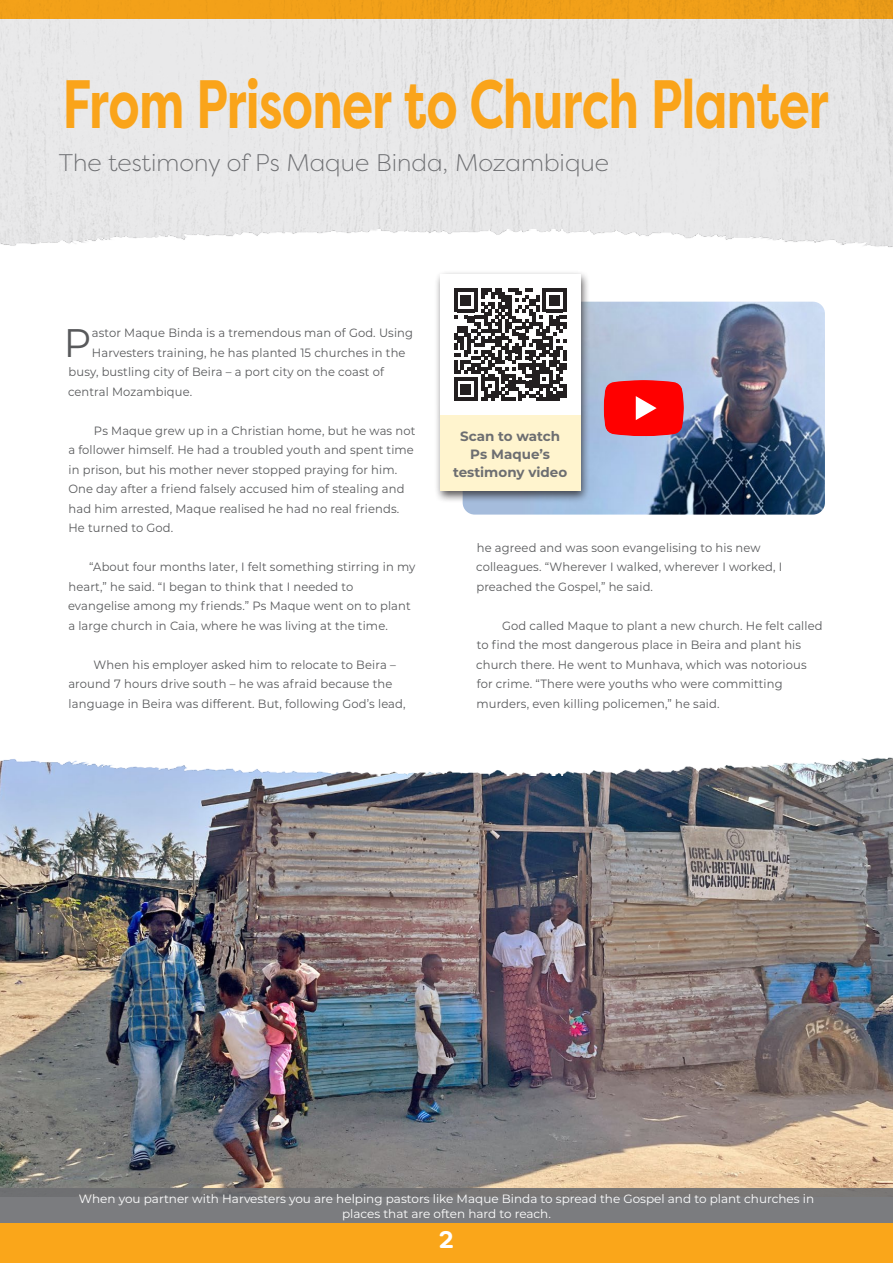
<style>
.page{position:relative;width:893px;height:1263px;background:#fff}
.page>*{position:absolute;margin:0;border:0;box-sizing:border-box;transform-origin:0 0}
.t1{font:700 68.25px "Filson Pro";letter-spacing:-.015em;color:#faa41a;scale:.73 1}
.DROP_CAP_grid{font:39.9px "Montserrat";color:#58595b;scale:.96 1}
.t2{font:300 24px "Filson Pro";color:#6d6e71}
.t3{font:700 24px "Filson Soft";color:#fff}
.t4{font:700 13.5px/18px "Montserrat";color:#6d6e71;text-align:center}
.body_copy_fixed_to_g{font:12px/19.5px "Montserrat";letter-spacing:.01em;color:#58595b;scale:.96 1}
.DROP_CAP_grid-2{font:12px "Montserrat";letter-spacing:.01em;color:#58595b;scale:.96 1}
.captions1{font:12px/15px "Montserrat";color:#fff;text-align:center}
</style>
<div class="page">
<img style="left:0;top:776px;width:893px;height:412px">
<div style="left:0;top:1188px;width:893px;height:38px;background:linear-gradient(to right,#78797c,#7b7b7d)"></div>
<img style="left:463px;top:302px;width:362px;height:213px">
<svg style="left:604px;top:380px;width:80px;height:56px;background:#f71b1e"></svg>
<img style="left:0;top:757px;width:893px;height:19px">
<div style="left:434px;top:270px;width:157px;height:233px;background:#231f20;opacity:.75"></div>
<div style="left:440px;top:409px;width:140px;height:82px;background:#fff4ce"></div>
<div style="left:440px;top:275px;width:140px;height:140px;background:#fff"></div>
<svg style="left:454px;top:288px;width:113px;height:113px"></svg>
<div style="left:0;top:1223px;width:893px;height:40px;background:#faa61a"></div>
<img style="left:0;top:0;width:893px;height:229px">
<img style="left:0;top:229px;width:893px;height:18px">
<p class="t1" style="left:62px;top:61px;width:1051px">From Prisoner to Church Planter</p>
<p class="t2" style="left:59px;top:147px;width:552px">The testimony of Ps Maque Binda, Mozambique</p>
<p class="DROP_CAP_grid" style="left:64px;top:315px;width:30px">P</p>
<p class="DROP_CAP_grid-2" style="left:92px;top:325px;width:336px">astor Maque Binda is a tremendous man of God. Using</p>
<p class="DROP_CAP_grid-2" style="left:92px;top:344px;width:328px">Harvesters training, he has planted 15 churches in the</p>
<p class="DROP_CAP_grid-2" style="left:69px;top:364px;width:330px">busy, bustling city of Beira – a port city on the coast of</p>
<p class="DROP_CAP_grid-2" style="left:68px;top:383px;width:131px">central Mozambique.</p>
<p class="body_copy_fixed_to_g" style="left:68px;top:420px;width:363px;text-indent:26px">Ps Maque grew up in a Christian home, but he was not a follower himself. He had a troubled youth and spent time in prison, but his mother never stopped praying for him.<br>One day after a friend falsely accused him of stealing and had him arrested, Maque realised he had no real friends.<br>He turned to God.</p>
<p class="body_copy_fixed_to_g" style="left:68px;top:557px;width:363px;text-indent:21px">“About four months later, I felt something stirring in my heart,” he said. “I began to think that I needed to evangelise among my friends.” Ps Maque went on to plant a large church in Caia, where he was living at the time.</p>
<p class="body_copy_fixed_to_g" style="left:68px;top:654px;width:353px;text-indent:25px">When his employer asked him to relocate to Beira – around 7 hours drive south – he was afraid because the language in Beira was different. But, following God’s lead,</p>
<p class="t4" style="left:453px;top:427px;width:116px">Scan to watch<br>Ps Maque’s testimony video</p>
<p class="body_copy_fixed_to_g" style="left:476px;top:537px;width:320px">he agreed and was soon evangelising to his new colleagues. “Wherever I walked, wherever I worked, I preached the Gospel,” he said.</p>
<p class="body_copy_fixed_to_g" style="left:476px;top:615px;width:362px;text-indent:26px">God called Maque to plant a new church. He felt called to find the most dangerous place in Beira and plant his church there. He went to Munhava, which was notorious for crime. “There were youths who were committing murders, even killing policemen,” he said.</p>
<p class="captions1" style="left:79px;top:1190px;width:737px">When you partner with Harvesters you are helping pastors like Maque Binda to spread the Gospel and to plant churches in places that are often hard to reach.</p>
<p class="t3" style="left:439px;top:1224px;width:17px">2</p>
</div>
